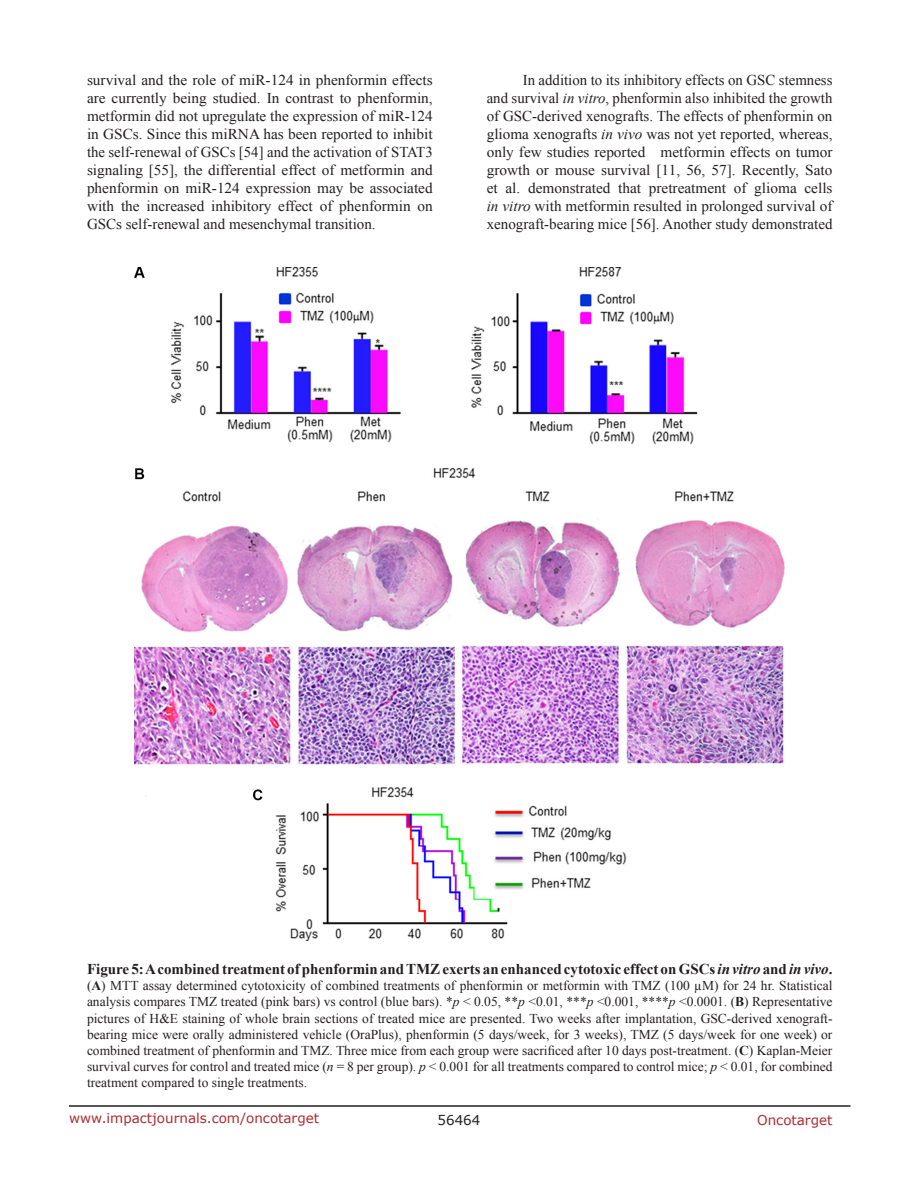
<style>
.page{position:relative;width:918px;height:1188px;background:#fff}
.page>*{position:absolute;margin:0;border:0;box-sizing:border-box;transform-origin:0 0}
.t1{font:15px/18px "Times New Roman";color:#231f20;text-align:justify}
.t2{font:700 15px "Times New Roman";color:#231f20}
.t3{font:13.5px/16.2px "Times New Roman";color:#231f20;text-align:justify}
.t4{font:13.5px "Verdana";color:#ac2b31}
.t5{font:13.5px "Verdana";color:#231f20}
.s1{font-style:italic}
.s2{font-weight:700}
</style>
<div class="page">
<hr style="left:69px;top:1105px;width:781px;height:2px;background:#231f20">
<img style="left:135px;top:268px;width:649px;height:672px">
<p class="t1" style="left:87px;top:71px;width:347px">survival and the role of miR-124 in phenformin effects are currently being studied. In contrast to phenformin, metformin did not upregulate the expression of miR-124 in GSCs. Since this miRNA has been reported to inhibit the self-renewal of GSCs [54] and the activation of STAT3 signaling [55], the differential effect of metformin and phenformin on miR-124 expression may be associated with the increased inhibitory effect of phenformin on GSCs self-renewal and mesenchymal transition.</p>
<p class="t1" style="left:487px;top:71px;width:347px;text-indent:36px">In addition to its inhibitory effects on GSC stemness and survival <span class="s1">in vitro</span>, phenformin also inhibited the growth of GSC-derived xenografts. The effects of phenformin on glioma xenografts <span class="s1">in vivo</span> was not yet reported, whereas, only few studies reported metformin effects on tumor growth or mouse survival [11, 56, 57]. Recently, Sato et al. demonstrated that pretreatment of glioma cells <span class="s1">in vitro</span> with metformin resulted in prolonged survival of xenograft-bearing mice [56]. Another study demonstrated</p>
<p class="t2" style="left:87px;top:959px;width:747px">Figure 5: A combined treatment of phenformin and TMZ exerts an enhanced cytotoxic effect on GSC s <span class="s1">in vitro</span> and <span class="s1">in vivo</span>.</p>
<p class="t3" style="left:87px;top:977px;width:747px">(<span class="s2">A</span>) MTT assay determined cytotoxicity of combined treatments of phenformin or metformin with TMZ (100 µM) for 24 hr. Statistical analysis compares TMZ treated (pink bars) vs control (blue bars). *<span class="s1">p</span> &lt; 0.05, **<span class="s1">p</span> &lt;0.01, ***<span class="s1">p</span> &lt;0.001, ****<span class="s1">p</span> &lt;0.0001. (<span class="s2">B</span>) Representative pictures of H&amp;E staining of whole brain sections of treated mice are presented. Two weeks after implantation, GSC-derived xenograft&shy;bearing mice were orally administered vehicle (OraPlus), phenformin (5 days/week, for 3 weeks), TMZ (5 days/week for one week) or combined treatment of phenformin and TMZ. Three mice from each group were sacrificed after 10 days post-treatment. (<span class="s2">C</span>) Kaplan-Meier survival curves for control and treated mice (<span class="s1">n</span> = 8 per group). <span class="s1">p</span> &lt; 0.001 for all treatments compared to control mice; <span class="s1">p</span> &lt; 0.01, for combined treatment compared to single treatments.</p>
<p class="t4" style="left:69px;top:1109px;width:252px">www.impactjournals.com/oncotarget</p>
<p class="t5" style="left:438px;top:1111px;width:44px">56464</p>
<p class="t4" style="left:757px;top:1111px;width:77px">Oncotarget</p>
</div>
